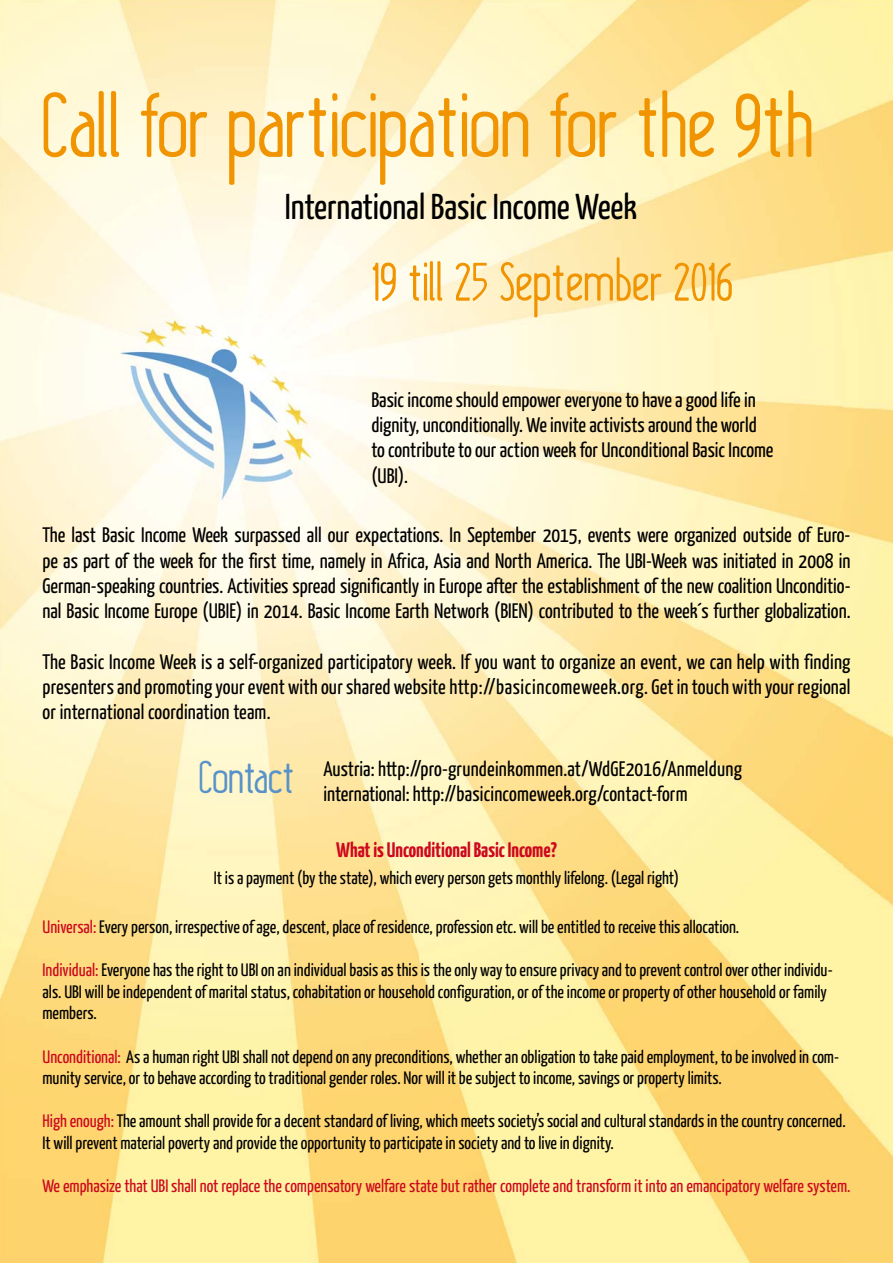
<style>
.page{position:relative;width:893px;height:1263px;background:#fff}
.page>*{position:absolute;margin:0;border:0;box-sizing:border-box;transform-origin:0 0}
.t1{font:90px "Kraftstoff";color:#f19402}
.t2{font:54px "Kraftstoff";color:#f19402}
.t3{font:45px "Kraftstoff";color:#5792c9}
.t4{font:36px "Yanone Kaffeesatz";color:#000}
.t5{font:21px/25.2px "Yanone Kaffeesatz";color:#000}
.t6{font:700 21px "Yanone Kaffeesatz";color:#cc071e}
.t7{font:18px/21.6px "Yanone Kaffeesatz";color:#000}
.t8{font:18px "Yanone Kaffeesatz";color:#cc071e}
.s1{color:#cc071e}
</style>
<div class="page">
<img style="left:0;top:0;width:893px;height:1263px">
<h1 class="t1" style="left:41px;top:79px;width:774px">Call for participation for the 9th</h1>
<h3 class="t4" style="left:285px;top:189px;width:354px">International Basic Income Week</h3>
<h2 class="t2" style="left:371px;top:254px;width:363px">19 till 25 September 2016</h2>
<p class="t5" style="left:371px;top:388px;width:404px">Basic income should empower everyone to have a good life in dignity, unconditionally. We invite activists around the world to contribute to our action week for Unconditional Basic Income (UBI).</p>
<p class="t5" style="left:43px;top:524px;width:809px;text-align:justify">The last Basic Income Week surpassed all our expectations. In September 2015, events were organized outside of Euro&shy;pe as part of the week for the first time, namely in Africa, Asia and North America. The UBI-Week was initiated in 2008 in German-speaking countries. Activities spread significantly in Europe after the establishment of the new coalition Unconditio&shy;nal Basic Income Europe (UBIE) in 2014. Basic Income Earth Network (BIEN) contributed to the week´s further globalization.</p>
<p class="t5" style="left:43px;top:650px;width:809px;text-align:justify">The Basic Income Week is a self-organized participatory week. If you want to organize an event, we can help with finding presenters and promoting your event with our shared website http://basicincomeweek.org. Get in touch with your regional or international coordination team.</p>
<p class="t5" style="left:324px;top:757px;width:420px">Austria: http://pro-grundeinkommen.at/WdGE2016/Anmeldung international: http://basicincomeweek.org/contact-form</p>
<p class="t6" style="left:336px;top:840px;width:222px">What is Unconditional Basic Income?</p>
<p class="t7" style="left:214px;top:868px;width:467px">It is a payment (by the state), which every person gets monthly lifelong. (Legal right)</p>
<p class="t7" style="left:43px;top:917px;width:698px"><span class="s1">Universal:</span> Every person, irrespective of age, descent, place of residence, profession etc. will be entitled to receive this allocation.</p>
<p class="t7" style="left:43px;top:960px;width:792px"><span class="s1">Individual:</span> Everyone has the right to UBI on an individual basis as this is the only way to ensure privacy and to prevent control over other individu&shy;als. UBI will be independent of marital status, cohabitation or household configuration, or of the income or property of other household or family members.</p>
<p class="t7" style="left:43px;top:1046px;width:798px"><span class="s1">Unconditional:</span> As a human right UBI shall not depend on any preconditions, whether an obligation to take paid employment, to be involved in com&shy;munity service, or to behave according to traditional gender roles. Nor will it be subject to income, savings or property limits.</p>
<p class="t7" style="left:43px;top:1111px;width:805px"><span class="s1">High enough:</span> The amount shall provide for a decent standard of living, which meets society’s social and cultural standards in the country concerned.<br>It will prevent material poverty and provide the opportunity to participate in society and to live in dignity.</p>
<p class="t8" style="left:43px;top:1177px;width:809px">We emphasize that UBI shall not replace the compensatory welfare state but rather complete and transform it into an emancipatory welfare system.</p>
<h3 class="t3" style="left:199px;top:754px;width:98px">Contact</h3>
</div>
